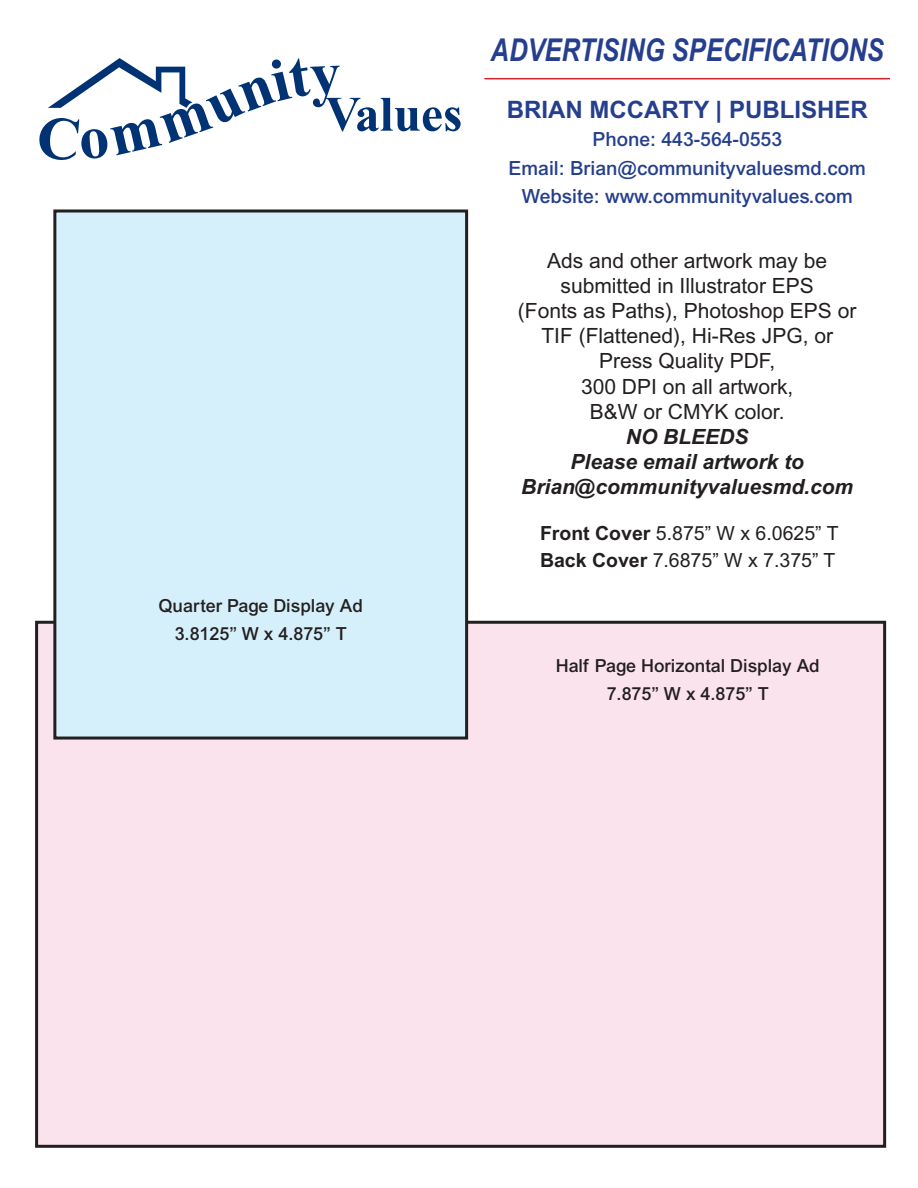
<style>
.page{position:relative;width:918px;height:1188px;background:#fff}
.page>*{position:absolute;margin:0;border:0;box-sizing:border-box;transform-origin:0 0}
.t1{font:italic 700 31.5px "Arial MT Std";color:#253f8e;scale:.81 1}
.t2{font:700 24px "Arial MT Std";color:#253f8e}
.t3{font:21px "Arial MT Std";color:#231f20}
.t4{font:italic 700 21px "Arial MT Std";color:#231f20}
.t5{font:500 19.5px "Arial MT Std";color:#253f8e}
.t6{font:19.5px "Arial MT Std";color:#231f20}
.t7{font:500 18px "Arial MT Std";color:#231f20}
.s1{font-weight:700}
</style>
<div class="page">
<div style="left:37px;top:622px;width:848px;height:524px;background:#fbe3ed"></div>
<div style="left:35px;top:621px;width:851px;height:527px;border:3px solid #231f20"></div>
<hr style="left:484px;top:78px;width:406px;height:1px;background:#d1232a">
<div style="left:55px;top:211px;width:412px;height:527px;background:#d6f0fb"></div>
<div style="left:53px;top:209px;width:415px;height:531px;border:3px solid #231f20"></div>
<svg style="left:39px;top:58px;width:422px;height:102px"></svg>
<p class="t7" style="left:159px;top:595px;width:206px">Quarter Page Display Ad</p>
<p class="t7" style="left:175px;top:624px;width:174px">3.8125” W x 4.875” T</p>
<p class="t1" style="left:491px;top:32px;width:487px">ADVERTISING SPECIFICATIONS</p>
<p class="t2" style="left:507px;top:95px;width:362px">BRIAN MCCARTY | PUBLISHER</p>
<p class="t5" style="left:592px;top:128px;width:191px">Phone: 443-564-0553</p>
<p class="t5" style="left:509px;top:156px;width:359px">Email: Brian@communityvaluesmd.com</p>
<p class="t5" style="left:522px;top:185px;width:333px">Website: www.communityvalues.com</p>
<p class="t3" style="left:547px;top:248px;width:282px">Ads and other artwork may be</p>
<p class="t3" style="left:561px;top:273px;width:255px">submitted in Illustrator EPS</p>
<p class="t3" style="left:518px;top:299px;width:340px">(Fonts as Paths), Photoshop EPS or</p>
<p class="t3" style="left:541px;top:324px;width:293px">TIF (Flattened), Hi-Res JPG, or</p>
<p class="t3" style="left:599px;top:349px;width:178px">Press Quality PDF,</p>
<p class="t3" style="left:581px;top:374px;width:214px">300 DPI on all artwork,</p>
<p class="t3" style="left:590px;top:399px;width:196px">B&amp;W or CMYK color.</p>
<p class="t4" style="left:626px;top:424px;width:124px">NO BLEEDS</p>
<p class="t4" style="left:571px;top:450px;width:235px">Please email artwork to</p>
<p class="t4" style="left:521px;top:475px;width:334px">Brian@communityvaluesmd.com</p>
<p class="t6" style="left:540px;top:522px;width:300px"><span class="s1">Front Cover</span> 5.875” W x 6.0625” T</p>
<p class="t6" style="left:540px;top:549px;width:297px"><span class="s1">Back Cover</span> 7.6875” W x 7.375” T</p>
<p class="t7" style="left:556px;top:655px;width:266px">Half Page Horizontal Display Ad</p>
<p class="t7" style="left:607px;top:683px;width:164px">7.875” W x 4.875” T</p>
</div>
